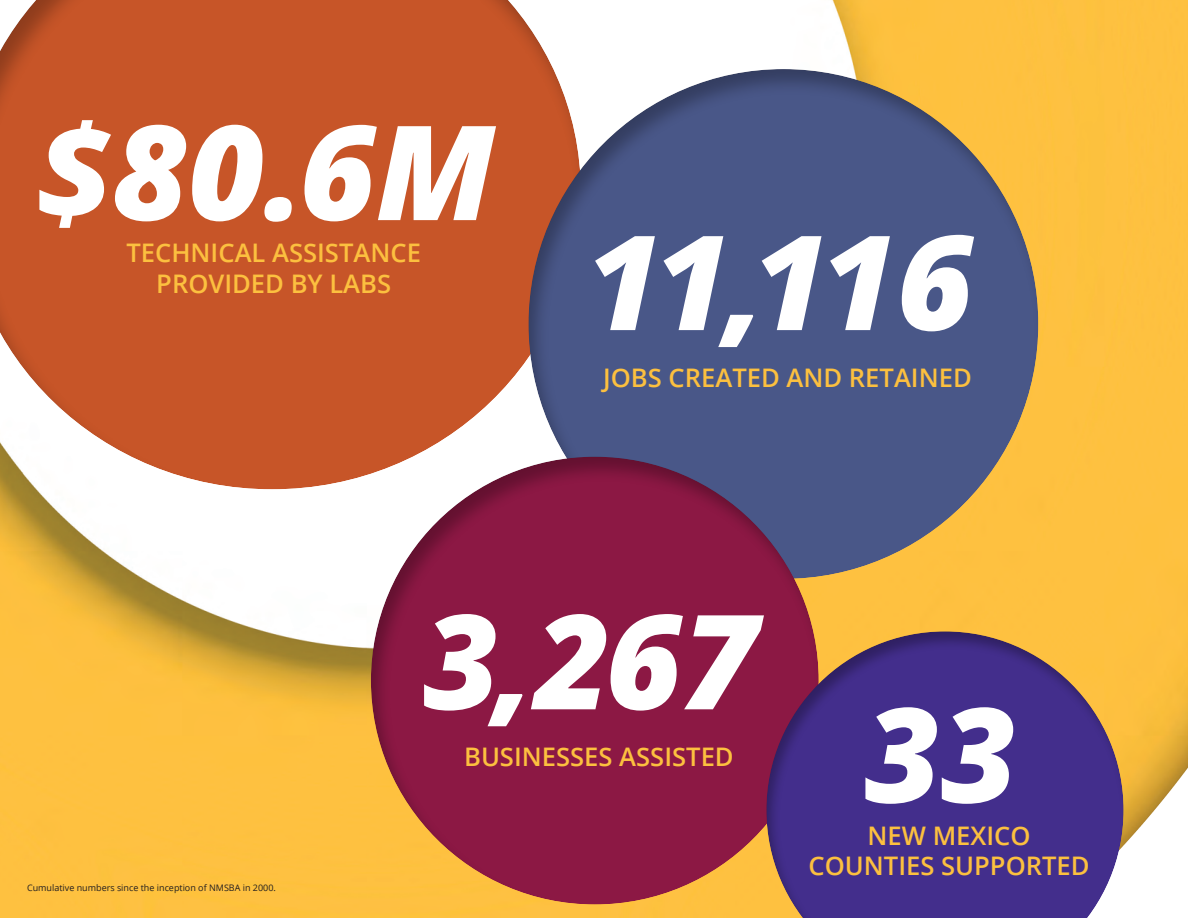
<style>
.page{position:relative;width:1188px;height:918px;background:#fff}
.page>*{position:absolute;margin:0;border:0;box-sizing:border-box;transform-origin:0 0}
.t1{font:italic 800 131.55px "Open Sans";color:#fff}
.t2{font:600 25.65px/30.8px "Open Sans";color:#fcc03f;text-align:center}
.t3{font:9px "Open Sans";color:#231f20}
</style>
<div class="page">
<img style="left:0;top:0;width:1188px;height:918px">
<div style="left:0;top:0;width:581px;height:490px;background:#231f20;opacity:.33"></div>
<div style="left:526px;top:67px;width:513px;height:513px;background:#231f20;opacity:.33"></div>
<div style="left:369px;top:455px;width:450px;height:450px;background:#231f20;opacity:.33"></div>
<div style="left:763px;top:630px;width:362px;height:288px;background:#231f20;opacity:.33"></div>
<p class="t1" style="left:36px;top:72px;width:461px">$80.6M</p>
<p class="t2" style="left:126px;top:237px;width:296px">TECHNICAL ASSISTANCE<br>PROVIDED BY LABS</p>
<p class="t1" style="left:585px;top:182px;width:389px">11,116</p>
<p class="t2" style="left:603px;top:362px;width:370px">JOBS CREATED AND RETAINED</p>
<p class="t3" style="left:27px;top:882px;width:250px">Cumulative numbers since the inception of NMSBA in 2000.</p>
<p class="t1" style="left:423px;top:561px;width:337px">3,267</p>
<p class="t2" style="left:464px;top:741px;width:271px">BUSINESSES ASSISTED</p>
<p class="t1" style="left:865px;top:655px;width:154px">33</p>
<p class="t2" style="left:809px;top:820px;width:283px">NEW MEXICO<br>COUNTIES SUPPORTED</p>
</div>
